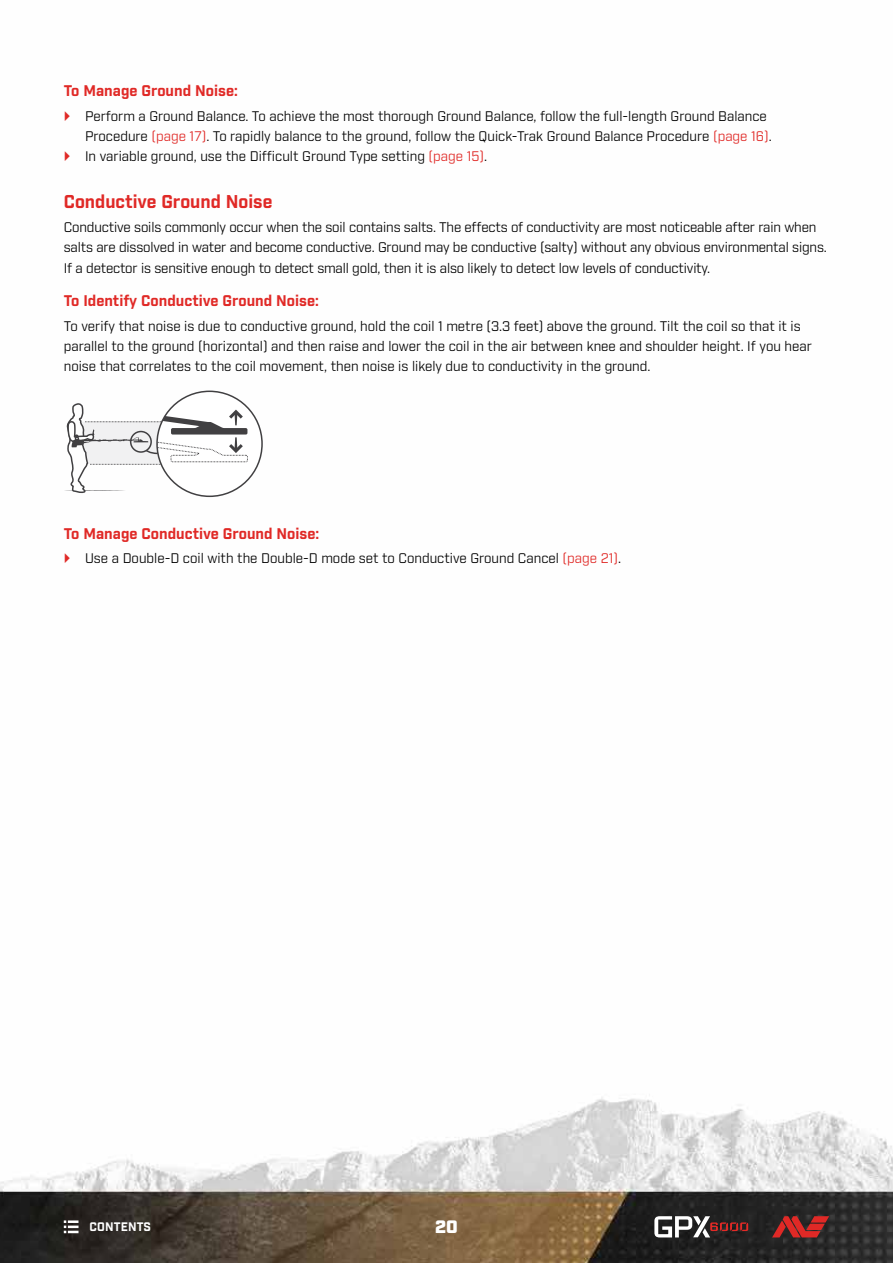
<style>
.page{position:relative;width:893px;height:1263px;background:#fff}
.page>*{position:absolute;margin:0;border:0;box-sizing:border-box;transform-origin:0 0}
.t1{font:700 18px "Industry";color:#e02926}
.t2{font:900 18px "Industry";color:#fff}
.t3{font:700 15px "Industry";color:#e02926}
.t4{font:13.5px/20.2px "Industry";color:#000}
.t5{font:700 12px "Industry";letter-spacing:.01em;color:#fff}
.s1{color:#e02926}
</style>
<div class="page">
<img style="left:0;top:390px;width:893px;height:873px">
<svg style="left:64px;top:1220px;width:15px;height:13px"></svg>
<svg style="left:654px;top:1216px;width:94px;height:21px"></svg>
<svg style="left:772px;top:1216px;width:57px;height:21px"></svg>
<div style="left:157px;top:391px;width:105px;height:105px;background:#fff;border-radius:50%"></div>
<svg style="left:64px;top:393px;width:184px;height:104px"></svg>
<div style="left:156px;top:391px;width:107px;height:106px;border:2px solid #414042;border-radius:50%"></div>
<svg style="left:65px;top:553px;width:5px;height:10px"></svg>
<p class="t3" style="left:64px;top:82px;width:176px">To Manage Ground Noise:</p>
<p class="t4" style="left:85px;top:106px;width:686px">Perform a Ground Balance. To achieve the most thorough Ground Balance, follow the full-length Ground Balance<br>Procedure <span class="s1">(page 17)</span>. To rapidly balance to the ground, follow the Quick‑Trak Ground Balance Procedure <span class="s1">(page 16)</span>.<br>In variable ground, use the Difficult Ground Type setting <span class="s1">(page 15)</span>.</p>
<h1 class="t1" style="left:64px;top:190px;width:210px">Conductive Ground Noise</h1>
<p class="t4" style="left:64px;top:217px;width:763px">Conductive soils commonly occur when the soil contains salts. The effects of conductivity are most noticeable after rain when salts are dissolved in water and become conductive. Ground may be conductive (salty) without any obvious environmental signs.<br>If a detector is sensitive enough to detect small gold, then it is also likely to detect low levels of conductivity.</p>
<p class="t3" style="left:64px;top:292px;width:257px">To Identify Conductive Ground Noise:</p>
<p class="t4" style="left:64px;top:316px;width:750px">To verify that noise is due to conductive ground, hold the coil 1 metre (3.3 feet) above the ground. Tilt the coil so that it is parallel to the ground (horizontal) and then raise and lower the coil in the air between knee and shoulder height. If you hear noise that correlates to the coil movement, then noise is likely due to conductivity in the ground.</p>
<p class="t3" style="left:64px;top:524px;width:257px">To Manage Conductive Ground Noise:</p>
<p class="t4" style="left:85px;top:549px;width:536px">Use a Double‑D coil with the Double‑D mode set to Conductive Ground Cancel <span class="s1">(page 21)</span>.</p>
<p class="t5" style="left:90px;top:1220px;width:63px">CONTENTS</p>
<h1 class="t2" style="left:435px;top:1216px;width:24px">20</h1>
</div>
